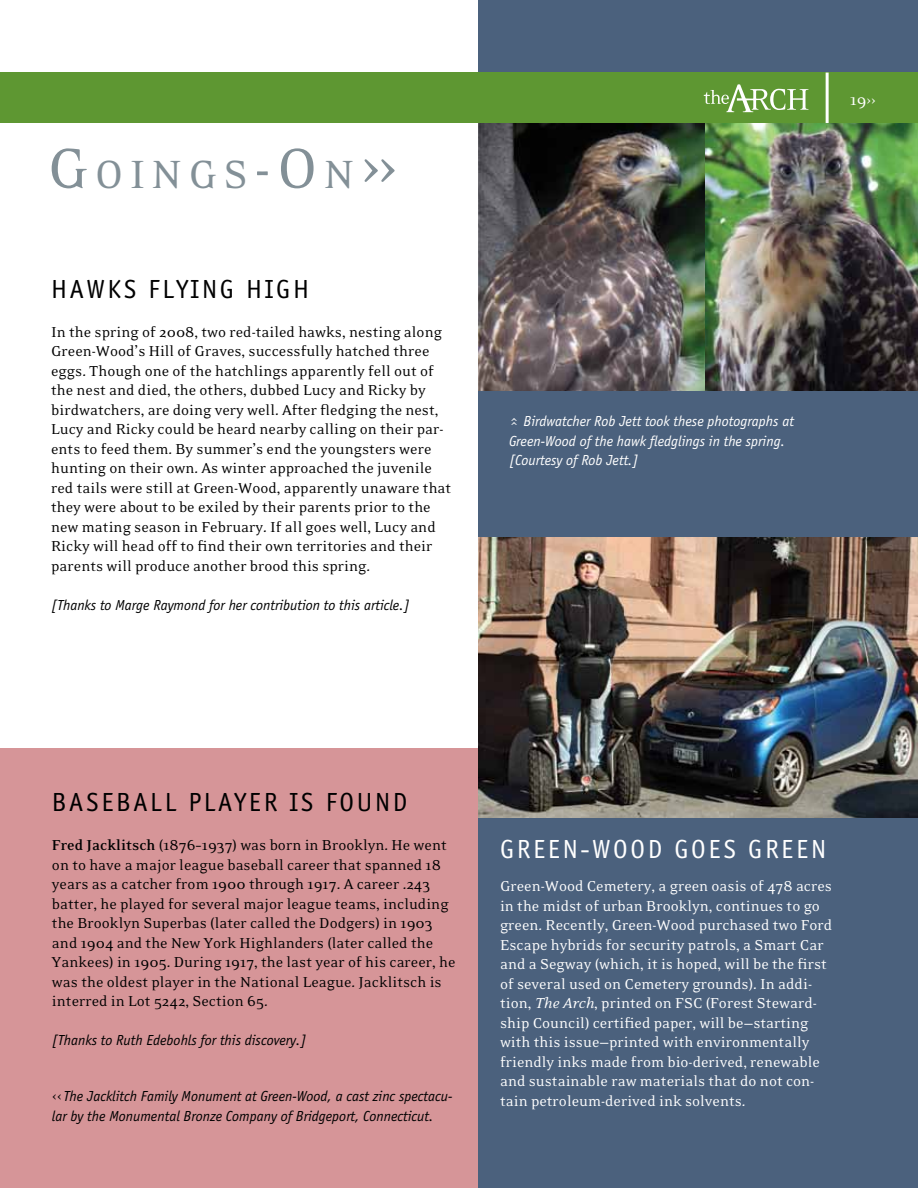
<style>
.page{position:relative;width:918px;height:1188px;background:#fff}
.page>*{position:absolute;margin:0;border:0;box-sizing:border-box;transform-origin:0 0}
.t1{font:45.15px "Eidetic Neo";color:#839097}
.t2{font:27px "Officina Sans";letter-spacing:.1em;color:#000}
.t3{font:27px "Officina Sans";letter-spacing:.1em;color:#fff}
.t4{font:18px "Eidetic Neo";color:#fff}
.t5{font:18px "Eidetic Neo";color:#000}
.t6{font:16.5px/19.5px "Eidetic Neo";color:#000}
.t7{font:16.5px/19.5px "Eidetic Neo";color:#fff}
.t8{font:italic 15px/19.5px "Officina Sans";color:#000}
.t9{font:italic 15px/19.5px "Officina Sans";color:#fff}
.s1{font-size:64.5px}
.s2{font-size:78px}
.s3{font-weight:700}
.s4{font-style:italic}
</style>
<div class="page">
<div style="left:0;top:749px;width:918px;height:439px;background:#d69598"></div>
<div style="left:479px;top:0;width:439px;height:1188px;background:#4b617d"></div>
<div style="left:0;top:73px;width:918px;height:50px;background:#5e9732"></div>
<hr style="left:826px;top:73px;width:3px;height:50px;background:#fff">
<svg style="left:704px;top:84px;width:105px;height:28px"></svg>
<img style="left:479px;top:123px;width:439px;height:267px">
<img style="left:479px;top:537px;width:439px;height:281px">
<h1 class="t1" style="left:47px;top:152px;width:352px"><span class="s1">G</span>oings<span class="s1">-O</span>n<span class="s2">››</span></h1>
<h2 class="t2" style="left:51px;top:274px;width:155px">HAWKS FLYING</h2>
<h2 class="t2" style="left:246px;top:274px;width:65px">HIGH</h2>
<p class="t6" style="left:51px;top:322px;width:402px">In the spring of 2008, two red-tailed hawks, nesting along Green-Wood’s Hill of Graves, successfully hatched three eggs. Though one of the hatchlings apparently fell out of the nest and died, the others, dubbed Lucy and Ricky by birdwatchers, are doing very well. After fledging the nest, Lucy and Ricky could be heard nearby calling on their par&shy;ents to feed them. By summer’s end the youngsters were hunting on their own. As winter approached the juvenile red tails were still at Green-Wood, apparently unaware that they were about to be exiled by their parents prior to the new mating season in February. If all goes well, Lucy and Ricky will head off to find their own territories and their parents will produce another brood this spring.</p>
<p class="t8" style="left:51px;top:595px;width:360px">[Thanks to Marge Raymond for her contribution to this article.]</p>
<p class="t4" style="left:850px;top:90px;width:28px">19››</p>
<p class="t9" style="left:509px;top:412px;width:286px;text-indent:15px">Birdwatcher Rob Jett took these photographs at<br>Green-Wood of the hawk fledglings in the spring. [Courtesy of Rob Jett.]</p>
<p class="t4" style="left:504px;top:426px;width:11px;rotate:-90deg">››</p>
<h2 class="t2" style="left:52px;top:787px;width:357px">BASEBALL PLAYER IS FOUN D</h2>
<p class="t6" style="left:52px;top:836px;width:405px"><span class="s3">Fred Jacklitsch</span> (1876–1937) was born in Brooklyn. He went on to have a major league baseball career that spanned 18 years as a catcher from 1900 through 1917. A career .243 batter, he played for several major league teams, including the Brooklyn Superbas (later called the Dodgers) in 1903 and 1904 and the New York Highlanders (later called the Yankees) in 1905. During 1917, the last year of his career, he was the oldest player in the National League. Jacklitsch is interred in Lot 5242, Section 65.</p>
<p class="t8" style="left:52px;top:1031px;width:256px">[Thanks to Ruth Edebohls for this discovery.]</p>
<p class="t8" style="left:52px;top:1087px;width:402px;text-indent:12px">The Jacklitch Family Monument at Green-Wood, a cast zinc spectacu&shy;lar by the Monumental Bronze Company of Bridgeport, Connecticut.</p>
<p class="t5" style="left:62px;top:1107px;width:11px;rotate:-180deg">››</p>
<h2 class="t3" style="left:500px;top:834px;width:323px">GREEN-WOOD GOES GREEN</h2>
<p class="t7" style="left:500px;top:877px;width:334px">Green-Wood Cemetery, a green oasis of 478 acres in the midst of urban Brooklyn, continues to go green. Recently, Green-Wood purchased two Ford Escape hybrids for security patrols, a Smart Car and a Segway (which, it is hoped, will be the first of several used on Cemetery grounds). In addi&shy;tion, <span class="s4">The Arch</span>, printed on FSC (Forest Steward&shy;ship Council) certified paper, will be—starting with this issue—printed with environmentally friendly inks made from bio-derived, renewable and sustainable raw materials that do not con&shy;tain petroleum-derived ink solvents.</p>
</div>
